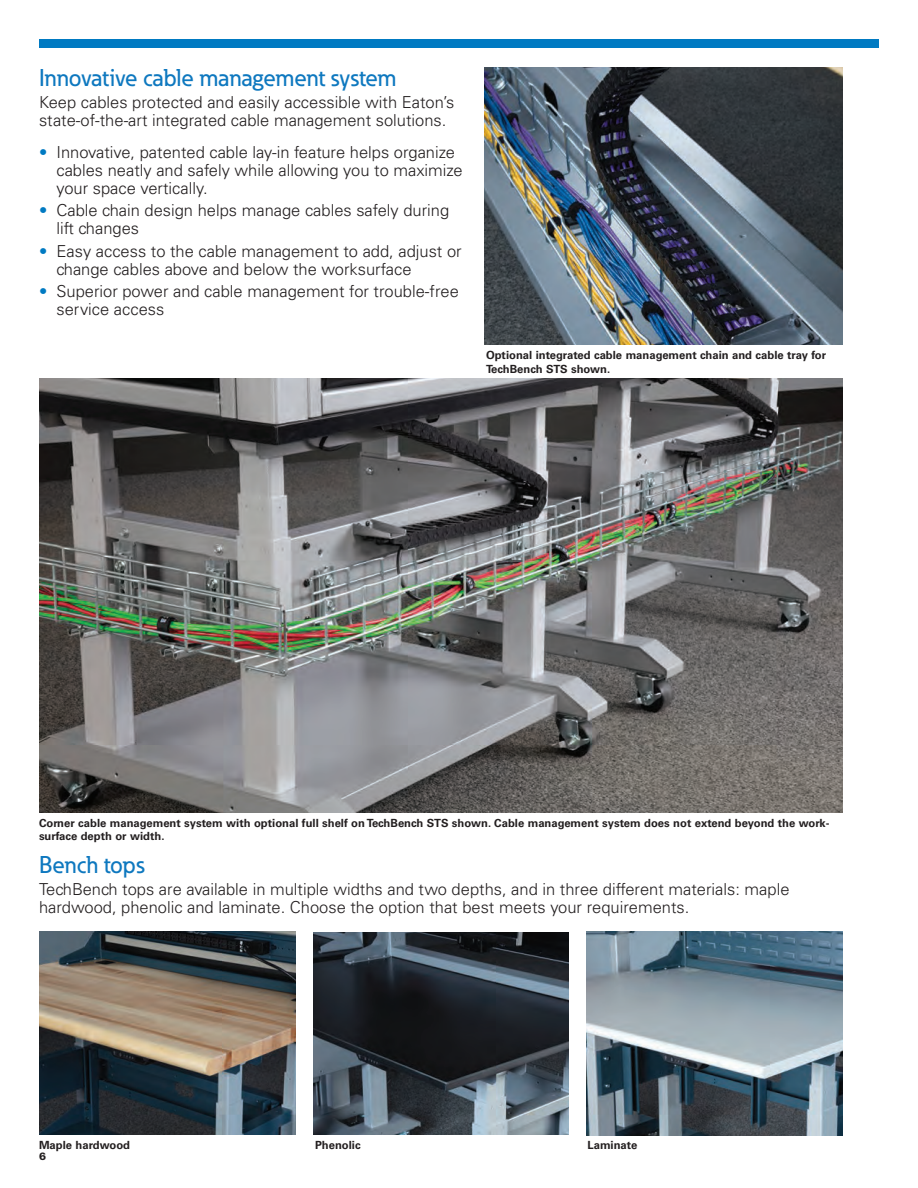
<style>
.page{position:relative;width:918px;height:1188px;background:#fff}
.page>*{position:absolute;margin:0;border:0;box-sizing:border-box;transform-origin:0 0}
._16_18_Eaton_Medium{font:500 24px "Eaton";color:#0e78bf}
.Body11_12_p9{font:300 16.5px/18px "Univers LT Std";color:#231f20}
._05_Caption_Head{font:700 11.25px/13.5px "Univers LT Std";color:#231f20}
._00_Folio_Flush_Left{font:900 10.5px "Univers LT Std";color:#231f20}
.s1{color:#007ac2}
</style>
<div class="page">
<div style="left:39px;top:39px;width:840px;height:9px;background:#007ac2"></div>
<img style="left:485px;top:68px;width:358px;height:277px">
<img style="left:39px;top:378px;width:804px;height:435px">
<img style="left:39px;top:932px;width:256px;height:203px">
<img style="left:313px;top:933px;width:256px;height:202px">
<img style="left:587px;top:932px;width:256px;height:203px">
<p class="_16_18_Eaton_Medium" style="left:39px;top:63px;width:359px">Innovative cable management system</p>
<p class="Body11_12_p9" style="left:39px;top:94px;width:417px">Keep cables protected and easily accessible with Eaton’s state-of-the-art integrated cable management solutions.</p>
<p class="Body11_12_p9" style="left:56px;top:143px;width:408px;text-indent:-17px"><span class="s1">•</span> Innovative, patented cable lay-in feature helps organize cables neatly and safely while allowing you to maximize your space vertically.</p>
<p class="Body11_12_p9" style="left:56px;top:202px;width:394px;text-indent:-17px"><span class="s1">•</span> Cable chain design helps manage cables safely during lift changes</p>
<p class="Body11_12_p9" style="left:56px;top:242px;width:407px;text-indent:-17px"><span class="s1">•</span> Easy access to the cable management to add, adjust or change cables above and below the worksurface</p>
<p class="Body11_12_p9" style="left:56px;top:283px;width:404px;text-indent:-17px"><span class="s1">•</span> Superior power and cable management for trouble-free service access</p>
<p class="_05_Caption_Head" style="left:486px;top:349px;width:342px">Optional integrated cable management chain and cable tray for<br>TechBench STS shown.</p>
<p class="_05_Caption_Head" style="left:39px;top:816px;width:792px">Corner cable management system with optional full shelf on TechBench STS shown. Cable management system does not extend beyond the work&shy;surface depth or width.</p>
<p class="_16_18_Eaton_Medium" style="left:39px;top:850px;width:107px">Bench tops</p>
<p class="Body11_12_p9" style="left:39px;top:880px;width:752px">TechBench tops are available in multiple widths and two depths, and in three different materials: maple hardwood, phenolic and laminate. Choose the option that best meets your requirements.</p>
<p class="_05_Caption_Head" style="left:39px;top:1138px;width:93px">Maple hardwood</p>
<p class="_05_Caption_Head" style="left:315px;top:1138px;width:47px">Phenolic</p>
<p class="_05_Caption_Head" style="left:588px;top:1138px;width:51px">Laminate</p>
<p class="_00_Folio_Flush_Left" style="left:39px;top:1149px;width:9px">6</p>
</div>
